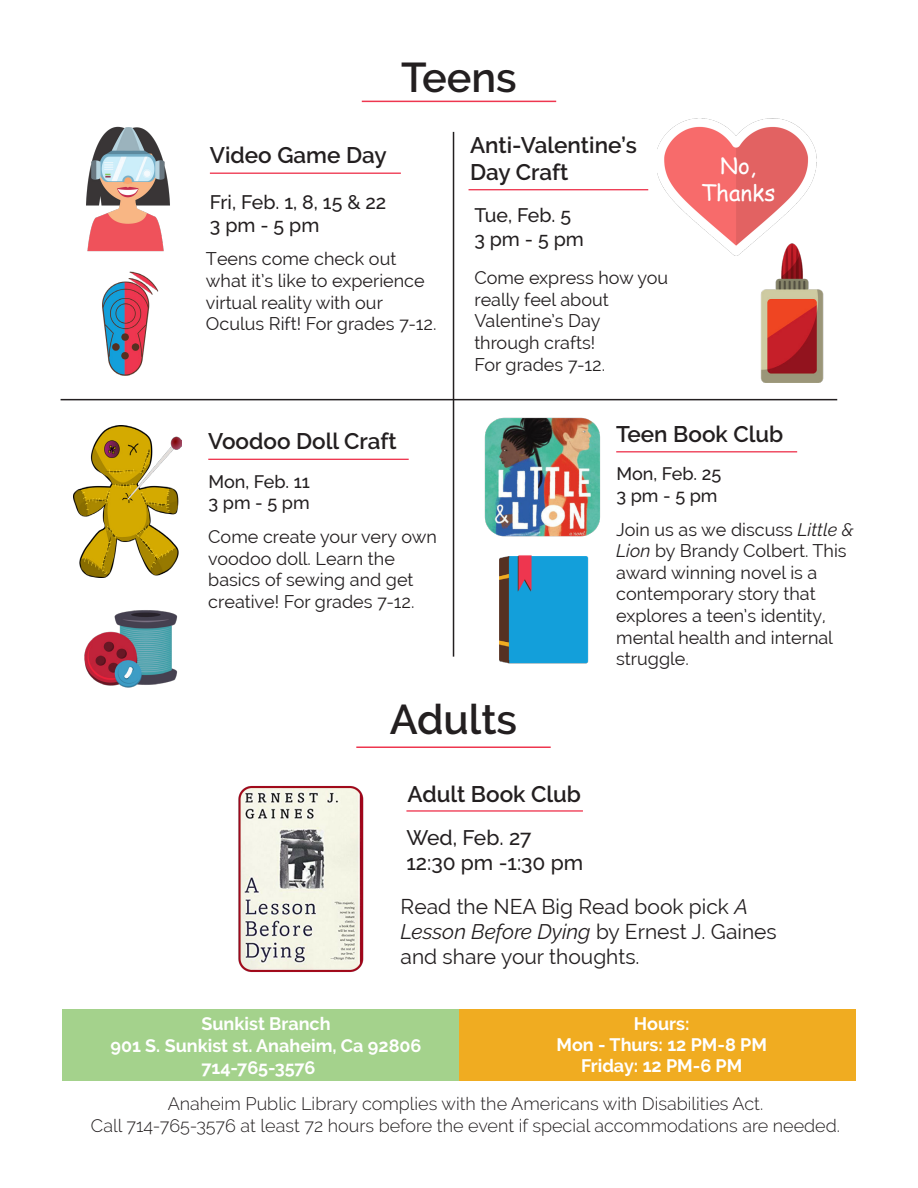
<style>
.page{position:relative;width:918px;height:1188px;background:#fff}
.page>*{position:absolute;margin:0;border:0;box-sizing:border-box;transform-origin:0 0}
.t1{font:600 41.55px "Raleway";color:#231f20}
.t2{font:600 22.5px "Raleway";color:#231f20}
.t3{font:22.35px "Comic Sans MS";color:#fff}
.t4{font:21px/25.2px "Raleway";color:#231f20}
.t5{font:500 21px "Raleway";color:#231f20}
.t6{font:500 19.5px "Raleway";color:#231f20}
.t7{font:18px/21.6px "Raleway";color:#231f20}
.t8{font:300 18px "Raleway";color:#231f20}
.t9{font:700 18px "Raleway";color:#fff}
.t10{font:500 18px "Raleway";color:#231f20}
.s1{font-style:italic}
</style>
<div class="page">
<div style="left:63px;top:1009px;width:396px;height:72px;background:#a4d28c"></div>
<div style="left:459px;top:1009px;width:396px;height:72px;background:#f0ac21"></div>
<hr style="left:362px;top:101px;width:194px;height:1px;background:#ee364f">
<hr style="left:453px;top:132px;width:1px;height:525px;background:#231f20">
<hr style="left:356px;top:746px;width:195px;height:2px;background:#ee364f">
<hr style="left:61px;top:399px;width:776px;height:1px;background:#231f20">
<hr style="left:210px;top:173px;width:191px;height:1px;background:#ee364f">
<img style="left:86px;top:126px;width:84px;height:126px">
<img style="left:760px;top:257px;width:64px;height:126px">
<hr style="left:469px;top:189px;width:179px;height:1px;background:#ee364f">
<img style="left:484px;top:417px;width:117px;height:100px">
<img style="left:484px;top:517px;width:116px;height:147px">
<hr style="left:406px;top:810px;width:177px;height:2px;background:#ee364f">
<img style="left:238px;top:786px;width:126px;height:186px">
<hr style="left:616px;top:451px;width:181px;height:1px;background:#ee364f">
<img style="left:102px;top:271px;width:57px;height:105px">
<img style="left:658px;top:118px;width:159px;height:139px">
<img style="left:73px;top:426px;width:109px;height:151px">
<img style="left:84px;top:610px;width:94px;height:78px">
<hr style="left:208px;top:459px;width:201px;height:1px;background:#ee364f">
<p class="t1" style="left:401px;top:54px;width:117px">Teens</p>
<p class="t2" style="left:210px;top:142px;width:179px">Video Game Day</p>
<p class="t6" style="left:210px;top:190px;width:178px">Fri, Feb. 1, 8, 15 &amp; 22</p>
<p class="t6" style="left:210px;top:214px;width:111px">3 pm - 5 pm</p>
<p class="t7" style="left:206px;top:248px;width:220px">Teens come check out what it’s like to experience virtual reality with our</p>
<p class="t7" style="left:206px;top:313px;width:232px">Oculus Rift! For grades 7-12.</p>
<p class="t2" style="left:470px;top:132px;width:168px">Anti-Valentine’s</p>
<p class="t2" style="left:470px;top:159px;width:100px">Day Craft</p>
<p class="t6" style="left:474px;top:204px;width:98px">Tue, Feb. 5</p>
<p class="t6" style="left:474px;top:228px;width:111px">3 pm - 5 pm</p>
<p class="t7" style="left:474px;top:267px;width:195px">Come express how you really feel about</p>
<p class="t7" style="left:474px;top:310px;width:128px">Valentine’s Day</p>
<p class="t7" style="left:474px;top:332px;width:123px">through crafts!</p>
<p class="t7" style="left:474px;top:353px;width:132px">For grades 7-12.</p>
<p class="t3" style="left:720px;top:150px;width:37px">No,</p>
<p class="t3" style="left:701px;top:177px;width:76px">Thanks</p>
<p class="t2" style="left:208px;top:429px;width:190px">Voodoo Doll Craft</p>
<p class="t10" style="left:209px;top:471px;width:103px">Mon, Feb. 11</p>
<p class="t10" style="left:209px;top:493px;width:103px">3 pm - 5 pm</p>
<p class="t7" style="left:208px;top:526px;width:230px">Come create your very own voodoo doll. Learn the</p>
<p class="t7" style="left:208px;top:569px;width:207px">basics of sewing and get</p>
<p class="t7" style="left:208px;top:591px;width:208px">creative! For grades 7-12.</p>
<p class="t1" style="left:390px;top:695px;width:129px">Adults</p>
<p class="t2" style="left:616px;top:421px;width:169px">Teen Book Club</p>
<p class="t10" style="left:616px;top:464px;width:106px">Mon, Feb. 25</p>
<p class="t10" style="left:616px;top:485px;width:103px">3 pm - 5 pm</p>
<p class="t7" style="left:616px;top:518px;width:239px">Join us as we discuss <span class="s1">Little &amp;<br>Lion</span> by Brandy Colbert. This award winning novel is a</p>
<p class="t7" style="left:616px;top:583px;width:201px">contemporary story that</p>
<p class="t7" style="left:616px;top:605px;width:218px">explores a teen’s identity, mental health and internal struggle.</p>
<p class="t2" style="left:407px;top:781px;width:175px">Adult Book Club</p>
<p class="t5" style="left:406px;top:825px;width:127px">Wed, Feb. 27</p>
<p class="t5" style="left:406px;top:851px;width:178px">12:30 pm -1:30 pm</p>
<p class="t4" style="left:401px;top:894px;width:378px">Read the NEA Big Read book pick <span class="s1">A<br>Lesson Before Dying</span> by Ernest J. Gaines and share your thoughts.</p>
<p class="t9" style="left:201px;top:1013px;width:131px">Sunkist Branch</p>
<p class="t9" style="left:110px;top:1035px;width:313px">901 S. Sunkist st. Anaheim, Ca 92806</p>
<p class="t9" style="left:201px;top:1057px;width:116px">714-765-3576</p>
<p class="t9" style="left:634px;top:1013px;width:57px">Hours:</p>
<p class="t9" style="left:557px;top:1034px;width:212px">Mon - Thurs: 12 PM-8 PM</p>
<p class="t9" style="left:581px;top:1056px;width:163px">Friday: 12 PM-6 PM</p>
<p class="t8" style="left:168px;top:1094px;width:597px">Anaheim Public Library complies with the Americans with Disabilities Act.</p>
<p class="t8" style="left:91px;top:1115px;width:751px">Call 714-765-3576 at least 72 hours before the event if special accommodations are needed.</p>
</div>
